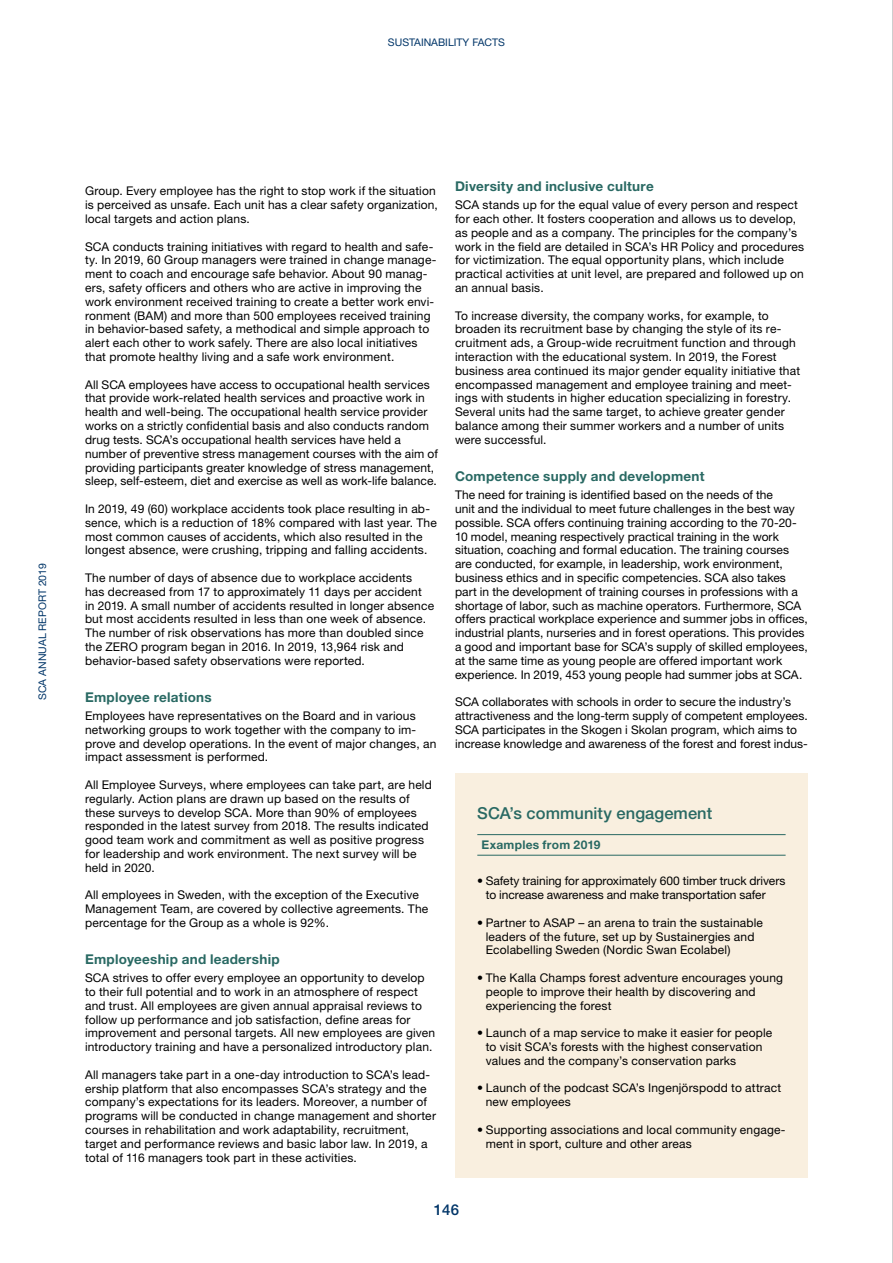
<style>
.page{position:relative;width:893px;height:1263px;background:#fff}
.page>*{position:absolute;margin:0;border:0;box-sizing:border-box;transform-origin:0 0}
.t1{font:500 16.5px "Helvetica Neue LT Std";letter-spacing:.005em;color:#296963}
.t2{font:500 15px "Helvetica Neue LT Std";color:#003568}
.t3{font:700 13.5px "Helvetica Neue LT Std";letter-spacing:.02em;color:#296963}
.t4{font:12px/13.8px "Helvetica Neue LT Std";letter-spacing:.01em;color:#000}
.t5{font:700 12px "Helvetica Neue LT Std";letter-spacing:.02em;color:#296963}
.t6{font:10.5px "Helvetica Neue LT Std";color:#003568}
</style>
<div class="page">
<div style="left:455px;top:773px;width:353px;height:405px;background:#f9efdf"></div>
<hr style="left:477px;top:834px;width:309px;height:1px;background:#296963">
<hr style="left:477px;top:855px;width:309px;height:1px;background:#296963">
<hr style="left:892px;top:0;width:1px;height:1263px;background:#9f9f9f">
<p class="t6" style="left:388px;top:36px;width:119px">SUSTAINABILITY FACTS</p>
<p class="t6" style="left:36px;top:700px;width:138px;rotate:-90deg">SCA ANNUAL REPORT 2019</p>
<p class="t4" style="left:85px;top:184px;width:354px">Group. Every employee has the right to stop work if the situation is perceived as unsafe. Each unit has a clear safety organization, local targets and action plans.</p>
<p class="t4" style="left:85px;top:239px;width:353px">SCA conducts training initiatives with regard to health and safe&shy;ty. In 2019, 60 Group managers were trained in change manage&shy;ment to coach and encourage safe behavior. About 90 manag&shy;ers, safety officers and others who are active in improving the work environment received training to create a better work envi&shy;ronment (BAM) and more than 500 employees received training in behavior-based safety, a methodical and simple approach to alert each other to work safely. There are also local initiatives that promote healthy living and a safe work environment.</p>
<p class="t4" style="left:85px;top:377px;width:354px">All SCA employees have access to occupational health services that provide work-related health services and proactive work in health and well-being. The occupational health service provider works on a strictly confidential basis and also conducts random drug tests. SCA’s occupational health services have held a number of preventive stress management courses with the aim of providing participants greater knowledge of stress management, sleep, self-esteem, diet and exercise as well as work-life balance.</p>
<p class="t4" style="left:85px;top:502px;width:353px">In 2019, 49 (60) workplace accidents took place resulting in ab&shy;sence, which is a reduction of 18% compared with last year. The most common causes of accidents, which also resulted in the longest absence, were crushing, tripping and falling accidents.</p>
<p class="t4" style="left:85px;top:571px;width:351px">The number of days of absence due to workplace accidents has decreased from 17 to approximately 11 days per accident in 2019. A small number of accidents resulted in longer absence but most accidents resulted in less than one week of absence.<br>The number of risk observations has more than doubled since the ZERO program began in 2016. In 2019, 13,964 risk and behavior-based safety observations were reported.</p>
<p class="t3" style="left:85px;top:688px;width:128px">Employee relations</p>
<p class="t4" style="left:85px;top:709px;width:353px">Employees have representatives on the Board and in various networking groups to work together with the company to im&shy;prove and develop operations. In the event of major changes, an impact assessment is performed.</p>
<p class="t4" style="left:85px;top:778px;width:348px">All Employee Surveys, where employees can take part, are held regularly. Action plans are drawn up based on the results of these surveys to develop SCA. More than 90% of employees responded in the latest survey from 2018. The results indicated good team work and commitment as well as positive progress for leadership and work environment. The next survey will be held in 2020.</p>
<p class="t4" style="left:85px;top:888px;width:345px">All employees in Sweden, with the exception of the Executive<br>Management Team, are covered by collective agreements. The percentage for the Group as a whole is 92%.</p>
<p class="t3" style="left:85px;top:951px;width:196px">Employeeship and leadership</p>
<p class="t4" style="left:85px;top:971px;width:352px">SCA strives to offer every employee an opportunity to develop to their full potential and to work in an atmosphere of respect and trust. All employees are given annual appraisal reviews to follow up performance and job satisfaction, define areas for improvement and personal targets. All new employees are given introductory training and have a personalized introductory plan.</p>
<p class="t4" style="left:85px;top:1067px;width:352px">All managers take part in a one-day introduction to SCA’s lead&shy;ership platform that also encompasses SCA’s strategy and the company’s expectations for its leaders. Moreover, a number of programs will be conducted in change management and shorter courses in rehabilitation and work adaptability, recruitment, target and performance reviews and basic labor law. In 2019, a total of 116 managers took part in these activities.</p>
<p class="t3" style="left:455px;top:178px;width:200px">Diversity and inclusive culture</p>
<p class="t4" style="left:455px;top:198px;width:351px">SCA stands up for the equal value of every person and respect for each other. It fosters cooperation and allows us to develop, as people and as a company. The principles for the company’s work in the field are detailed in SCA’s HR Policy and procedures for victimization. The equal opportunity plans, which include practical activities at unit level, are prepared and followed up on an annual basis.</p>
<p class="t4" style="left:455px;top:308px;width:347px">To increase diversity, the company works, for example, to broaden its recruitment base by changing the style of its re&shy;cruitment ads, a Group-wide recruitment function and through interaction with the educational system. In 2019, the Forest business area continued its major gender equality initiative that encompassed management and employee training and meet&shy;ings with students in higher education specializing in forestry.<br>Several units had the same target, to achieve greater gender balance among their summer workers and a number of units were successful.</p>
<p class="t3" style="left:455px;top:468px;width:251px">Competence supply and development</p>
<p class="t4" style="left:455px;top:488px;width:354px">The need for training is identified based on the needs of the<br>unit and the individual to meet future challenges in the best way possible. SCA offers continuing training according to the 70-20- 10 model, meaning respectively practical training in the work situation, coaching and formal education. The training courses are conducted, for example, in leadership, work environment, business ethics and in specific competencies. SCA also takes part in the development of training courses in professions with a shortage of labor, such as machine operators. Furthermore, SCA offers practical workplace experience and summer jobs in offices, industrial plants, nurseries and in forest operations. This provides a good and important base for SCA’s supply of skilled employees, at the same time as young people are offered important work experience. In 2019, 453 young people had summer jobs at SCA.</p>
<p class="t4" style="left:455px;top:695px;width:354px">SCA collaborates with schools in order to secure the industry’s attractiveness and the long-term supply of competent employees.<br>SCA participates in the Skogen i Skolan program, which aims to increase knowledge and awareness of the forest and forest indus-</p>
<h1 class="t1" style="left:477px;top:803px;width:236px">SCA’s community engagement</h1>
<p class="t5" style="left:482px;top:837px;width:121px">Examples from 2019</p>
<p class="t4" style="left:486px;top:874px;width:301px;text-indent:-9px">• Safety training for approximately 600 timber truck drivers to increase awareness and make transportation safer</p>
<p class="t4" style="left:486px;top:915px;width:279px;text-indent:-9px">• Partner to ASAP – an arena to train the sustainable leaders of the future, set up by Sustainergies and<br>Ecolabelling Sweden (Nordic Swan Ecolabel)</p>
<p class="t4" style="left:486px;top:971px;width:299px;text-indent:-9px">• The Kalla Champs forest adventure encourages young people to improve their health by discovering and experiencing the forest</p>
<p class="t4" style="left:486px;top:1026px;width:288px;text-indent:-9px">• Launch of a map service to make it easier for people to visit SCA’s forests with the highest conservation values and the company’s conservation parks</p>
<p class="t4" style="left:486px;top:1081px;width:297px;text-indent:-9px">• Launch of the podcast SCA’s Ingenjörspodd to attract new employees</p>
<p class="t4" style="left:486px;top:1122px;width:301px;text-indent:-9px">• Supporting associations and local community engage&shy;ment in sport, culture and other areas</p>
<p class="t2" style="left:434px;top:1201px;width:27px">146</p>
</div>
